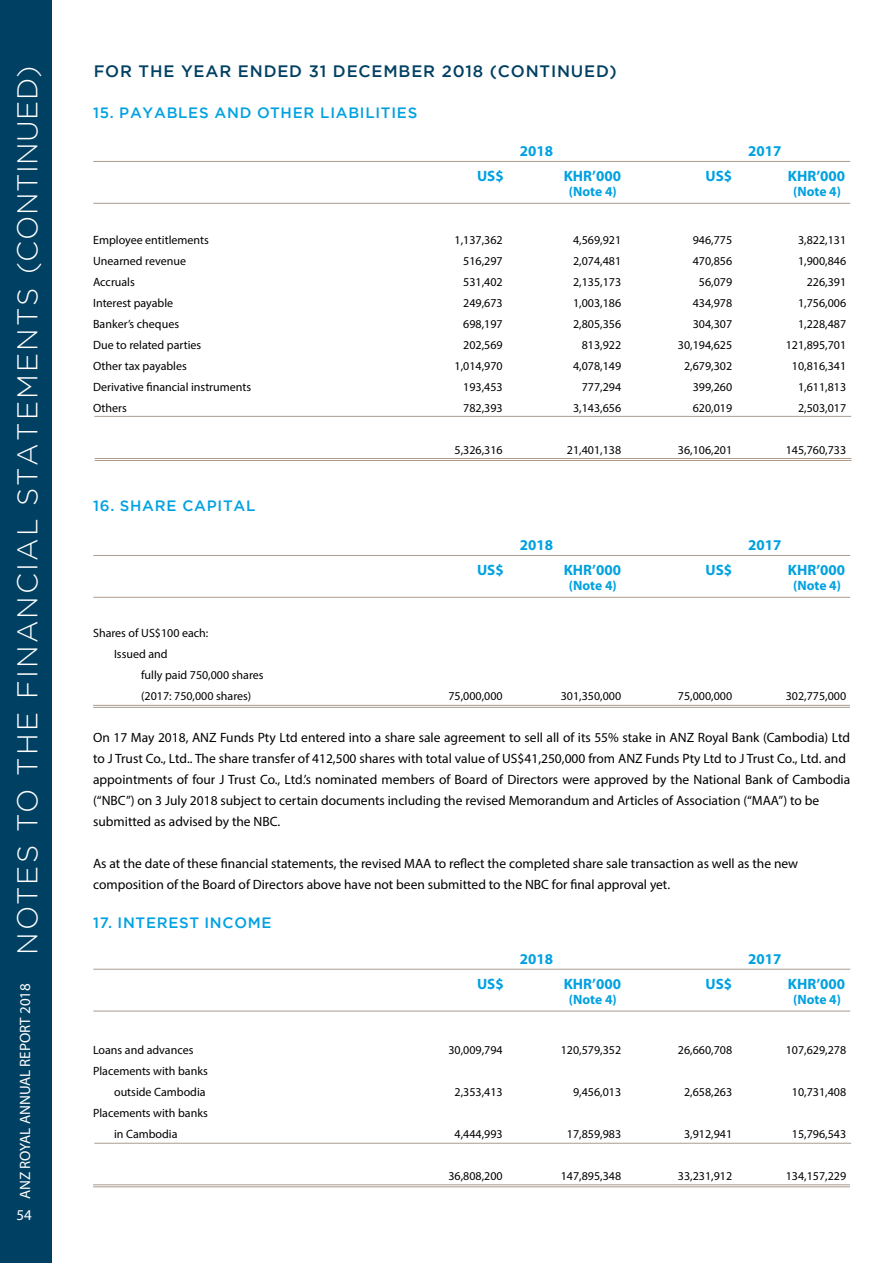
<style>
.page{position:relative;width:893px;height:1263px;background:#fff}
.page>*{position:absolute;margin:0;border:0;box-sizing:border-box;transform-origin:0 0}
.t1{font:300 28.5px "Gotham";letter-spacing:.08em;color:#fff}
.t2{font:500 16.5px "Gotham";letter-spacing:.05em;color:#004062}
.t3{font:700 15px "Myriad Pro";color:#00a1e0}
.t4{font:500 15px "Gotham";letter-spacing:.05em;color:#00a1e0}
.t5{font:15px "Myriad Pro";color:#fff}
.t6{font:13.5px/21px "Myriad Pro";color:#000}
.t7{font:700 13.5px "Myriad Pro";letter-spacing:-.005em;color:#00a1e0}
.t8{font:12px/21px "Myriad Pro";color:#000}
</style>
<div class="page">
<div style="left:0;top:0;width:51px;height:1263px;background:#004062"></div>
<hr style="left:93px;top:203px;width:757px;height:1px;background:#ab9c8f">
<hr style="left:93px;top:161px;width:757px;height:1px;background:#ab9c8f">
<hr style="left:93px;top:597px;width:757px;height:1px;background:#ab9c8f">
<hr style="left:93px;top:555px;width:757px;height:1px;background:#ab9c8f">
<hr style="left:95px;top:458px;width:756px;height:1px;background:#ab9c8f">
<hr style="left:95px;top:460px;width:756px;height:1px;background:#ab9c8f">
<hr style="left:93px;top:705px;width:757px;height:1px;background:#ab9c8f">
<hr style="left:93px;top:707px;width:757px;height:1px;background:#ab9c8f">
<hr style="left:93px;top:1184px;width:757px;height:1px;background:#ab9c8f">
<hr style="left:93px;top:1186px;width:757px;height:1px;background:#ab9c8f">
<hr style="left:94px;top:416px;width:757px;height:1px;background:#ab9c8f">
<hr style="left:94px;top:1143px;width:757px;height:1px;background:#ab9c8f">
<hr style="left:93px;top:1011px;width:757px;height:1px;background:#ab9c8f">
<hr style="left:93px;top:969px;width:757px;height:1px;background:#ab9c8f">
<h1 class="t1" style="left:9px;top:1199px;width:1135px;rotate:-90deg"><sup>ANZ</sup> <sup>ROYAL</sup> <sup>ANNUAL</sup> <sup>REPORT</sup> <sup>2018</sup> NOTES TO THE FINANCIAL STATEMENTS (CONTINUED)</h1>
<p class="t5" style="left:17px;top:1206px;width:17px">54</p>
<h2 class="t2" style="left:94px;top:60px;width:524px">FOR THE YEAR ENDED 31 DECEMBER 2018 (CONTINUED)</h2>
<p class="t4" style="left:93px;top:103px;width:326px">15. PAYABLES AND OTHER LIABILITIES</p>
<p class="t3" style="left:520px;top:141px;width:35px">2018</p>
<p class="t3" style="left:748px;top:141px;width:35px">2017</p>
<p class="t3" style="left:477px;top:166px;width:28px">US$</p>
<p class="t3" style="left:705px;top:166px;width:28px">US$</p>
<p class="t3" style="left:564px;top:166px;width:59px">KHR’000</p>
<p class="t7" style="left:569px;top:183px;width:49px">(Note 4)</p>
<p class="t3" style="left:788px;top:166px;width:59px">KHR’000</p>
<p class="t7" style="left:793px;top:183px;width:49px">(Note 4)</p>
<p class="t8" style="left:93px;top:230px;width:117px">Employee entitlements</p>
<p class="t8" style="left:455px;top:230px;width:50px">1,137,362</p>
<p class="t8" style="left:573px;top:230px;width:50px">4,569,921</p>
<p class="t8" style="left:693px;top:230px;width:41px">946,775</p>
<p class="t8" style="left:798px;top:230px;width:50px">3,822,131</p>
<p class="t8" style="left:93px;top:251px;width:94px">Unearned revenue</p>
<p class="t8" style="left:463px;top:251px;width:41px">516,297</p>
<p class="t8" style="left:573px;top:251px;width:50px">2,074,481</p>
<p class="t8" style="left:693px;top:251px;width:41px">470,856</p>
<p class="t8" style="left:798px;top:251px;width:50px">1,900,846</p>
<p class="t8" style="left:93px;top:272px;width:43px">Accruals</p>
<p class="t8" style="left:463px;top:272px;width:41px">531,402</p>
<p class="t8" style="left:573px;top:272px;width:50px">2,135,173</p>
<p class="t8" style="left:699px;top:272px;width:35px">56,079</p>
<p class="t8" style="left:807px;top:272px;width:41px">226,391</p>
<p class="t8" style="left:93px;top:293px;width:82px">Interest payable</p>
<p class="t8" style="left:463px;top:293px;width:41px">249,673</p>
<p class="t8" style="left:573px;top:293px;width:50px">1,003,186</p>
<p class="t8" style="left:693px;top:293px;width:41px">434,978</p>
<p class="t8" style="left:798px;top:293px;width:50px">1,756,006</p>
<p class="t8" style="left:93px;top:314px;width:87px">Banker’s cheques</p>
<p class="t8" style="left:463px;top:314px;width:41px">698,197</p>
<p class="t8" style="left:573px;top:314px;width:50px">2,805,356</p>
<p class="t8" style="left:693px;top:314px;width:41px">304,307</p>
<p class="t8" style="left:798px;top:314px;width:50px">1,228,487</p>
<p class="t8" style="left:93px;top:335px;width:110px">Due to related parties</p>
<p class="t8" style="left:463px;top:335px;width:41px">202,569</p>
<p class="t8" style="left:582px;top:335px;width:41px">813,922</p>
<p class="t8" style="left:678px;top:335px;width:56px">30,194,625</p>
<p class="t8" style="left:786px;top:335px;width:62px">121,895,701</p>
<p class="t8" style="left:93px;top:356px;width:95px">Other tax payables</p>
<p class="t8" style="left:455px;top:356px;width:50px">1,014,970</p>
<p class="t8" style="left:573px;top:356px;width:50px">4,078,149</p>
<p class="t8" style="left:684px;top:356px;width:50px">2,679,302</p>
<p class="t8" style="left:792px;top:356px;width:56px">10,816,341</p>
<p class="t8" style="left:93px;top:377px;width:160px">Derivative financial instruments</p>
<p class="t8" style="left:463px;top:377px;width:41px">193,453</p>
<p class="t8" style="left:582px;top:377px;width:41px">777,294</p>
<p class="t8" style="left:693px;top:377px;width:41px">399,260</p>
<p class="t8" style="left:798px;top:377px;width:50px">1,611,813</p>
<p class="t8" style="left:93px;top:398px;width:35px">Others</p>
<p class="t8" style="left:463px;top:398px;width:41px">782,393</p>
<p class="t8" style="left:573px;top:398px;width:50px">3,143,656</p>
<p class="t8" style="left:693px;top:398px;width:41px">620,019</p>
<p class="t8" style="left:798px;top:398px;width:50px">2,503,017</p>
<p class="t8" style="left:455px;top:440px;width:50px">5,326,316</p>
<p class="t8" style="left:567px;top:440px;width:56px">21,401,138</p>
<p class="t8" style="left:678px;top:440px;width:56px">36,106,201</p>
<p class="t8" style="left:786px;top:440px;width:62px">145,760,733</p>
<p class="t4" style="left:93px;top:496px;width:164px">16. SHARE CAPITAL</p>
<p class="t3" style="left:520px;top:535px;width:35px">2018</p>
<p class="t3" style="left:748px;top:535px;width:35px">2017</p>
<p class="t3" style="left:477px;top:560px;width:28px">US$</p>
<p class="t3" style="left:705px;top:560px;width:28px">US$</p>
<p class="t3" style="left:564px;top:560px;width:59px">KHR’000</p>
<p class="t7" style="left:569px;top:577px;width:49px">(Note 4)</p>
<p class="t3" style="left:788px;top:560px;width:59px">KHR’000</p>
<p class="t7" style="left:793px;top:577px;width:49px">(Note 4)</p>
<p class="t8" style="left:114px;top:623px;width:96px;text-indent:-21px">Shares of US$100 each:<br>Issued and</p>
<p class="t8" style="left:141px;top:665px;width:124px">fully paid 750,000 shares (2017: 750,000 shares)</p>
<p class="t8" style="left:448px;top:686px;width:56px">75,000,000</p>
<p class="t8" style="left:561px;top:686px;width:62px">301,350,000</p>
<p class="t8" style="left:678px;top:686px;width:56px">75,000,000</p>
<p class="t8" style="left:786px;top:686px;width:62px">302,775,000</p>
<p class="t6" style="left:93px;top:727px;width:759px">On 17 May 2018, ANZ Funds Pty Ltd entered into a share sale agreement to sell all of its 55% stake in ANZ Royal Bank (Cambodia) Ltd to J Trust Co., Ltd.. The share transfer of 412,500 shares with total value of US$41,250,000 from ANZ Funds Pty Ltd to J Trust Co., Ltd. and appointments of four J Trust Co., Ltd.’s nominated members of Board of Directors were approved by the National Bank of Cambodia (“NBC”) on 3 July 2018 subject to certain documents including the revised Memorandum and Articles of Association (“MAA”) to be submitted as advised by the NBC.</p>
<p class="t6" style="left:93px;top:853px;width:707px">As at the date of these financial statements, the revised MAA to reflect the completed share sale transaction as well as the new composition of the Board of Directors above have not been submitted to the NBC for final approval yet.</p>
<p class="t4" style="left:93px;top:913px;width:180px">17. INTEREST INCOME</p>
<p class="t3" style="left:520px;top:949px;width:35px">2018</p>
<p class="t3" style="left:748px;top:949px;width:35px">2017</p>
<p class="t3" style="left:477px;top:974px;width:28px">US$</p>
<p class="t3" style="left:705px;top:974px;width:28px">US$</p>
<p class="t3" style="left:564px;top:974px;width:59px">KHR’000</p>
<p class="t7" style="left:569px;top:991px;width:49px">(Note 4)</p>
<p class="t3" style="left:788px;top:974px;width:59px">KHR’000</p>
<p class="t7" style="left:793px;top:991px;width:49px">(Note 4)</p>
<p class="t8" style="left:93px;top:1040px;width:102px">Loans and advances</p>
<p class="t8" style="left:448px;top:1040px;width:56px">30,009,794</p>
<p class="t8" style="left:561px;top:1040px;width:62px">120,579,352</p>
<p class="t8" style="left:678px;top:1040px;width:56px">26,660,708</p>
<p class="t8" style="left:786px;top:1040px;width:62px">107,629,278</p>
<p class="t8" style="left:93px;top:1061px;width:116px;text-align:right">Placements with banks outside Cambodia</p>
<p class="t8" style="left:455px;top:1082px;width:50px">2,353,413</p>
<p class="t8" style="left:573px;top:1082px;width:50px">9,456,013</p>
<p class="t8" style="left:684px;top:1082px;width:50px">2,658,263</p>
<p class="t8" style="left:792px;top:1082px;width:56px">10,731,408</p>
<p class="t8" style="left:114px;top:1103px;width:95px;text-indent:-21px">Placements with banks in Cambodia</p>
<p class="t8" style="left:455px;top:1124px;width:50px">4,444,993</p>
<p class="t8" style="left:567px;top:1124px;width:56px">17,859,983</p>
<p class="t8" style="left:684px;top:1124px;width:50px">3,912,941</p>
<p class="t8" style="left:792px;top:1124px;width:56px">15,796,543</p>
<p class="t8" style="left:448px;top:1166px;width:56px">36,808,200</p>
<p class="t8" style="left:561px;top:1166px;width:62px">147,895,348</p>
<p class="t8" style="left:678px;top:1166px;width:56px">33,231,912</p>
<p class="t8" style="left:786px;top:1166px;width:62px">134,157,229</p>
</div>
